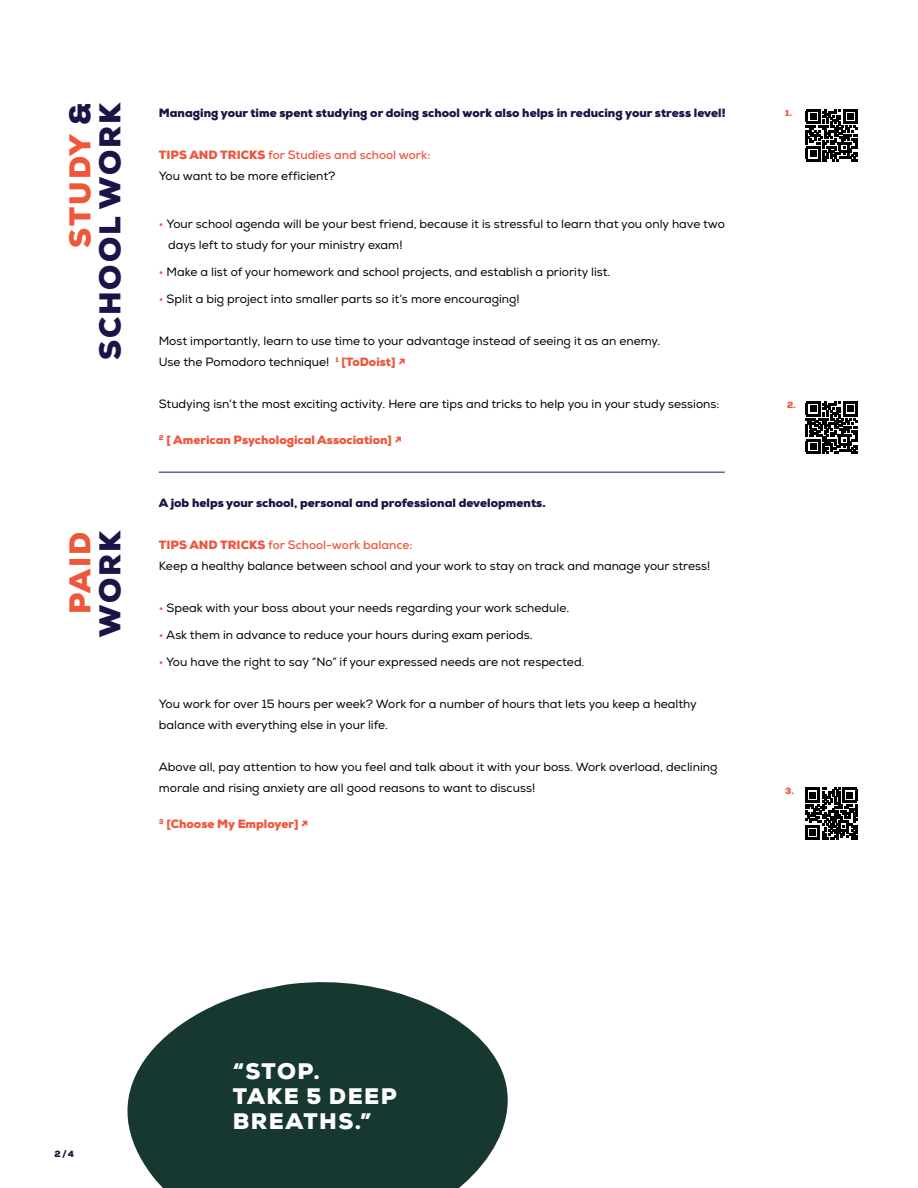
<style>
.page{position:relative;width:918px;height:1188px;background:#fff}
.page>*{position:absolute;margin:0;border:0;box-sizing:border-box;transform-origin:0 0}
.t1{font:900 30px/30px "Nexa";letter-spacing:.065em;color:#1b1447;text-align:right}
.t2{font:900 30px "Nexa";color:#ee573a}
.t3{font:900 22.5px/24.8px "Nexa";letter-spacing:.065em;color:#fff}
.t4{font:12px/21px "Nexa";color:#000}
.t5{font:900 12px "Nexa";color:#1b1447}
.t6{font:900 12px "Nexa";color:#f0563a}
.t7{font:900 12px "Nexa";color:#f1563b}
.t8{font:900 9px "Nexa";color:#f0563a}
.t9{font:900 9px "Nexa";color:#1b1447}
.s1{color:#ee573a}
.s2{font-weight:900;color:#ee563e}
.s3{font-weight:700;color:#ee563e}
.s4{color:#ec563b}
.s5{font-weight:900;color:#f1563b}
.s6{font-weight:900;font-size:13.5px;color:#f1563b}
.s7{font-size:13.5px;color:#f1563b}
.s8{font-size:13.5px}
</style>
<div class="page">
<svg style="left:127px;top:982px;width:381px;height:206px;fill:#173831"></svg>
<hr style="left:159px;top:472px;width:566px;height:1px;background:#1b1447">
<svg style="left:806px;top:402px;width:52px;height:51px"></svg>
<svg style="left:806px;top:109px;width:52px;height:52px"></svg>
<svg style="left:805px;top:788px;width:52px;height:52px"></svg>
<h1 class="t1" style="left:65px;top:360px;width:259px;rotate:-90deg"><span class="s1">STUDY</span> &amp;<br>SCHOOL WORK</h1>
<h1 class="t2" style="left:61px;top:614px;width:84px;rotate:-90deg">PAID</h1>
<h1 class="t1" style="left:95px;top:637px;width:108px;rotate:-90deg">WORK</h1>
<p class="t5" style="left:159px;top:105px;width:568px">Managing your time spent studying or doing school work also helps in reducing your stress level!</p>
<p class="t4" style="left:159px;top:145px;width:273px"><span class="s2">TIPS AND TRICKS</span> <span class="s3">for Studies and school work:<br></span>You want to be more efficient?</p>
<p class="t4" style="left:168px;top:214px;width:558px;text-indent:-9px"><span class="s4">•</span> Your school agenda will be your best friend, because it is stressful to learn that you only have two days left to study for your ministry exam!</p>
<p class="t4" style="left:159px;top:262px;width:453px"><span class="s4">•</span> Make a list of your homework and school projects, and establish a priority list.</p>
<p class="t4" style="left:159px;top:289px;width:362px"><span class="s4">•</span> Split a big project into smaller parts so it’s more encouraging!</p>
<p class="t4" style="left:159px;top:331px;width:503px">Most importantly, learn to use time to your advantage instead of seeing it as an enemy.<br>Use the Pomodoro technique! <sup>1</sup> <span class="s5">[ToDoist]</span> <span class="s6">↗</span></p>
<p class="t4" style="left:159px;top:394px;width:562px">Studying isn’t the most exciting activity. Here are tips and tricks to help you in your study sessions:</p>
<p class="t6" style="left:159px;top:432px;width:244px"><sup>2</sup> [ American Psychological Association] <span class="s7">↗</span></p>
<p class="t5" style="left:159px;top:495px;width:388px">A job helps your school, personal and professional developments.</p>
<p class="t4" style="left:159px;top:535px;width:553px"><span class="s2">TIPS AND TRICKS</span> <span class="s3">for School-work balance:<br></span>Keep a healthy balance between school and your work to stay on track and manage your stress!</p>
<p class="t4" style="left:159px;top:598px;width:412px"><span class="s4">•</span> Speak with your boss about your needs regarding your work schedule.</p>
<p class="t4" style="left:159px;top:625px;width:375px"><span class="s4">•</span> Ask them in advance to reduce your hours during exam periods.</p>
<p class="t4" style="left:159px;top:652px;width:427px"><span class="s4">•</span> You have the right to say “No” if your expressed needs are not respected.</p>
<p class="t4" style="left:159px;top:694px;width:539px">You work for over 15 hours per week? Work for a number of hours that lets you keep a healthy balance with everything else in your life.</p>
<p class="t4" style="left:159px;top:757px;width:560px">Above all, pay attention to how you feel and talk about it with your boss. Work overload, declining morale and rising anxiety are all good reasons to want to discuss!</p>
<p class="t7" style="left:159px;top:816px;width:151px"><sup>3</sup> [Choose My Employer] <span class="s8">↗</span></p>
<p class="t8" style="left:785px;top:107px;width:8px">1.</p>
<p class="t8" style="left:787px;top:399px;width:10px">2.</p>
<p class="t8" style="left:785px;top:785px;width:10px">3.</p>
<p class="t9" style="left:55px;top:1148px;width:21px">2/4</p>
<h2 class="t3" style="left:233px;top:1059px;width:166px">“STOP.<br>TAKE 5 DEEP<br>BREATHS.”</h2>
</div>
